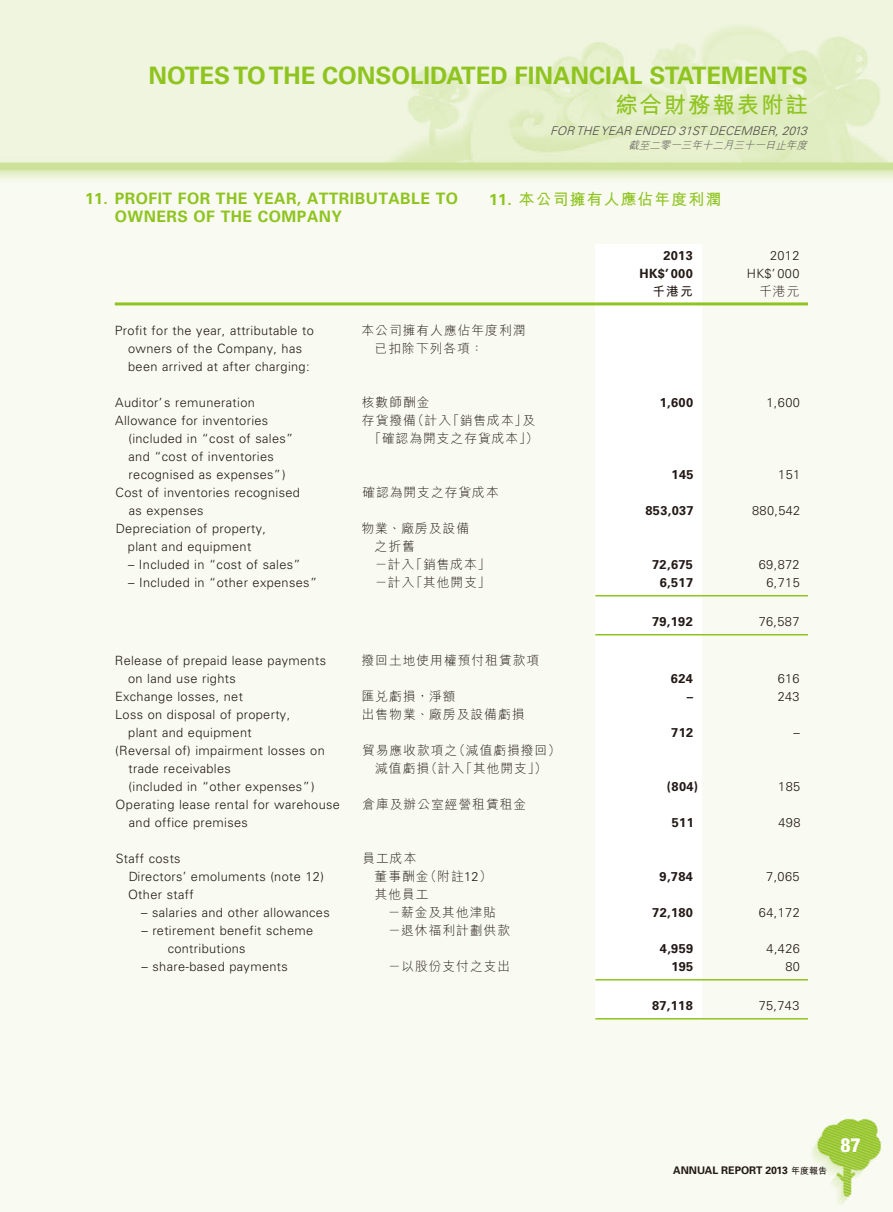
<style>
.page{position:relative;width:893px;height:1212px;background:#fff}
.page>*{position:absolute;margin:0;border:0;box-sizing:border-box;transform-origin:0 0}
.t1{font:700 24px "Univers LT Std";color:#8fc41f}
.t2{font:700 22.5px "M Hei HK";letter-spacing:.08em;color:#8fc41f}
.t3{font:800 condensed 19.5px "Helvetica Neue LT Std";color:#fff}
.t4{font:700 15.75px/18px "Univers LT Std";letter-spacing:.03em;color:#8fc41f}
.t5{font:700 15.75px "M Hei HK";letter-spacing:.08em;color:#8fc41f}
.t6{font:300 12.75px/18px "Univers LT Std";letter-spacing:.03em;color:#231916}
.t7{font:300 12.75px "M Hei HK";letter-spacing:.08em;color:#231916}
.t8{font:700 12.75px "Univers LT Std";letter-spacing:.03em;color:#231916}
.t9{font:700 12.75px "M Hei HK";color:#231916}
.t10{font:italic 300 12px "Univers LT Std";color:#4d4a4a}
.t11{font:700 10.5px "Univers LT Std";color:#231916}
.t12{font:italic 300 10.5px "M Hei HK";color:#4d4a4a}
.s1{font-family:"Univers LT Std"}
.s2{font-family:"M Hei HK";font-size:9px}
</style>
<div class="page">
<img style="left:0;top:0;width:893px;height:1212px">
<div style="left:595px;top:244px;width:107px;height:774px;background:#fff"></div>
<hr style="left:115px;top:302px;width:693px;height:3px;background:#8fc41f">
<hr style="left:595px;top:595px;width:213px;height:1px;background:#8fc41f">
<hr style="left:595px;top:634px;width:213px;height:1px;background:#8fc41f">
<hr style="left:595px;top:979px;width:213px;height:1px;background:#8fc41f">
<hr style="left:595px;top:1018px;width:213px;height:1px;background:#8fc41f">
<h1 class="t1" style="left:149px;top:61px;width:661px">NOTES TO THE CONSOLIDATED FINANCIAL STATEMENTS</h1>
<h2 class="t2" style="left:615px;top:88px;width:194px">綜合財務報表附註</h2>
<p class="t10" style="left:550px;top:123px;width:262px">FOR THE YEAR ENDED 31STDECEMBER,2013</p>
<p class="t12" style="left:628px;top:137px;width:184px">截至二零一三年十二月三十一日止年度</p>
<p class="t4" style="left:115px;top:190px;width:333px;text-indent:-30px">11. PROFIT FOR THE YEAR, ATTRIBUTABLE TO<br>OWNERS OF THE COMPANY</p>
<p class="t5" style="left:489px;top:188px;width:234px"><span class="s1">11.</span> 本公司擁有人應佔年度利潤</p>
<p class="t8" style="left:663px;top:248px;width:31px">2013</p>
<p class="t6" style="left:770px;top:246px;width:31px">2012</p>
<p class="t8" style="left:639px;top:266px;width:55px">HK$’ 000</p>
<p class="t6" style="left:747px;top:264px;width:54px">HK$’ 000</p>
<p class="t9" style="left:653px;top:282px;width:42px">千港元</p>
<p class="t7" style="left:759px;top:282px;width:42px">千港元</p>
<p class="t6" style="left:115px;top:321px;width:201px">Profit for the year, attributable to</p>
<p class="t7" style="left:362px;top:321px;width:165px">本公司擁有人應佔年度利潤</p>
<p class="t6" style="left:128px;top:339px;width:176px">owners of the Company, has</p>
<p class="t7" style="left:375px;top:339px;width:110px">已扣除下列各項：</p>
<p class="t6" style="left:128px;top:357px;width:183px">been arrived at after charging:</p>
<p class="t6" style="left:115px;top:393px;width:141px">Auditor’ s remuneration</p>
<p class="t7" style="left:362px;top:393px;width:69px">核數師酬金</p>
<p class="t8" style="left:660px;top:395px;width:35px">1,600</p>
<p class="t6" style="left:766px;top:393px;width:35px">1,600</p>
<p class="t6" style="left:115px;top:411px;width:155px">Allowance for inventories</p>
<p class="t7" style="left:362px;top:411px;width:175px">存貨撥備（計入「銷售成本」及</p>
<p class="t6" style="left:128px;top:429px;width:166px">(included in “cost of sales”</p>
<p class="t7" style="left:369px;top:429px;width:171px">「確認為開支之存貨成本」）</p>
<p class="t6" style="left:129px;top:447px;width:159px">and “cost of inventories recognised as expenses”)</p>
<p class="t8" style="left:672px;top:467px;width:23px">145</p>
<p class="t6" style="left:778px;top:465px;width:23px">151</p>
<p class="t6" style="left:116px;top:483px;width:186px">Cost of inventories recognised</p>
<p class="t7" style="left:362px;top:483px;width:138px">確認為開支之存貨成本</p>
<p class="t6" style="left:129px;top:501px;width:76px">as expenses</p>
<p class="t8" style="left:645px;top:503px;width:50px">853,037</p>
<p class="t6" style="left:752px;top:501px;width:50px">880,542</p>
<p class="t6" style="left:116px;top:519px;width:152px">Depreciation of property,</p>
<p class="t7" style="left:361px;top:519px;width:109px">物業、廠房及設備</p>
<p class="t6" style="left:128px;top:537px;width:125px">plant and equipment</p>
<p class="t7" style="left:375px;top:537px;width:42px">之折舊</p>
<p class="t6" style="left:128px;top:555px;width:174px">– Included in “cost of sales”</p>
<p class="t7" style="left:375px;top:555px;width:117px">－計入「銷售成本」</p>
<p class="t8" style="left:652px;top:557px;width:42px">72,675</p>
<p class="t6" style="left:759px;top:555px;width:42px">69,872</p>
<p class="t6" style="left:128px;top:573px;width:190px">– Included in “other expenses”</p>
<p class="t7" style="left:375px;top:573px;width:117px">－計入「其他開支」</p>
<p class="t8" style="left:660px;top:575px;width:35px">6,517</p>
<p class="t6" style="left:766px;top:573px;width:35px">6,715</p>
<p class="t8" style="left:652px;top:614px;width:42px">79,192</p>
<p class="t6" style="left:759px;top:612px;width:42px">76,587</p>
<p class="t6" style="left:115px;top:651px;width:213px">Release of prepaid lease payments</p>
<p class="t7" style="left:362px;top:651px;width:179px">撥回土地使用權預付租賃款項</p>
<p class="t6" style="left:128px;top:669px;width:109px">on land use rights</p>
<p class="t8" style="left:671px;top:671px;width:23px">624</p>
<p class="t6" style="left:778px;top:669px;width:23px">616</p>
<p class="t6" style="left:115px;top:687px;width:129px">Exchange losses, net</p>
<p class="t7" style="left:362px;top:687px;width:95px">匯兌虧損，淨額</p>
<p class="t8" style="left:687px;top:689px;width:8px">–</p>
<p class="t6" style="left:778px;top:687px;width:23px">243</p>
<p class="t6" style="left:115px;top:705px;width:177px">Loss on disposal of property,</p>
<p class="t7" style="left:362px;top:705px;width:164px">出售物業、廠房及設備虧損</p>
<p class="t6" style="left:128px;top:723px;width:125px">plant and equipment</p>
<p class="t8" style="left:671px;top:725px;width:23px">712</p>
<p class="t6" style="left:793px;top:723px;width:8px">–</p>
<p class="t6" style="left:115px;top:741px;width:211px">(Reversal of) impairment losses on</p>
<p class="t7" style="left:362px;top:741px;width:200px">貿易應收款項之（減值虧損撥回）</p>
<p class="t6" style="left:129px;top:759px;width:104px">trade receivables</p>
<p class="t7" style="left:375px;top:759px;width:173px">減值虧損（計入「其他開支」）</p>
<p class="t6" style="left:129px;top:777px;width:187px">(included in “other expenses”)</p>
<p class="t8" style="left:667px;top:779px;width:33px">(804)</p>
<p class="t6" style="left:778px;top:777px;width:23px">185</p>
<p class="t6" style="left:116px;top:795px;width:226px">Operating lease rental for warehouse</p>
<p class="t7" style="left:362px;top:795px;width:165px">倉庫及辦公室經營租賃租金</p>
<p class="t6" style="left:129px;top:813px;width:121px">and office premises</p>
<p class="t8" style="left:672px;top:815px;width:23px">511</p>
<p class="t6" style="left:778px;top:813px;width:23px">498</p>
<p class="t6" style="left:116px;top:849px;width:66px">Staff costs</p>
<p class="t7" style="left:362px;top:849px;width:55px">員工成本</p>
<p class="t6" style="left:129px;top:867px;width:196px">Directors’ emoluments (note 12)</p>
<p class="t7" style="left:375px;top:867px;width:119px">董事酬金（附註<span class="s1">12</span>）</p>
<p class="t8" style="left:660px;top:869px;width:35px">9,784</p>
<p class="t6" style="left:766px;top:867px;width:35px">7,065</p>
<p class="t6" style="left:128px;top:885px;width:67px">Other staff</p>
<p class="t7" style="left:375px;top:885px;width:55px">其他員工</p>
<p class="t6" style="left:141px;top:903px;width:190px">– salaries and other allowances</p>
<p class="t7" style="left:388px;top:903px;width:110px">－薪金及其他津貼</p>
<p class="t8" style="left:652px;top:905px;width:42px">72,180</p>
<p class="t6" style="left:759px;top:903px;width:42px">64,172</p>
<p class="t6" style="left:141px;top:921px;width:173px">– retirement benefit scheme</p>
<p class="t7" style="left:388px;top:921px;width:124px">－退休福利計劃供款</p>
<p class="t6" style="left:168px;top:939px;width:79px">contributions</p>
<p class="t8" style="left:660px;top:941px;width:35px">4,959</p>
<p class="t6" style="left:767px;top:939px;width:35px">4,426</p>
<p class="t6" style="left:142px;top:957px;width:148px">– share-based payments</p>
<p class="t7" style="left:388px;top:957px;width:124px">－以股份支付之支出</p>
<p class="t8" style="left:671px;top:959px;width:23px">195</p>
<p class="t6" style="left:785px;top:957px;width:16px">80</p>
<p class="t8" style="left:652px;top:998px;width:42px">87,118</p>
<p class="t6" style="left:759px;top:996px;width:42px">75,743</p>
<p class="t11" style="left:673px;top:1164px;width:155px">ANNUAL REPORT 2013 <span class="s2">年度報告</span></p>
<h3 class="t3" style="left:840px;top:1132px;width:22px">87</h3>
</div>
